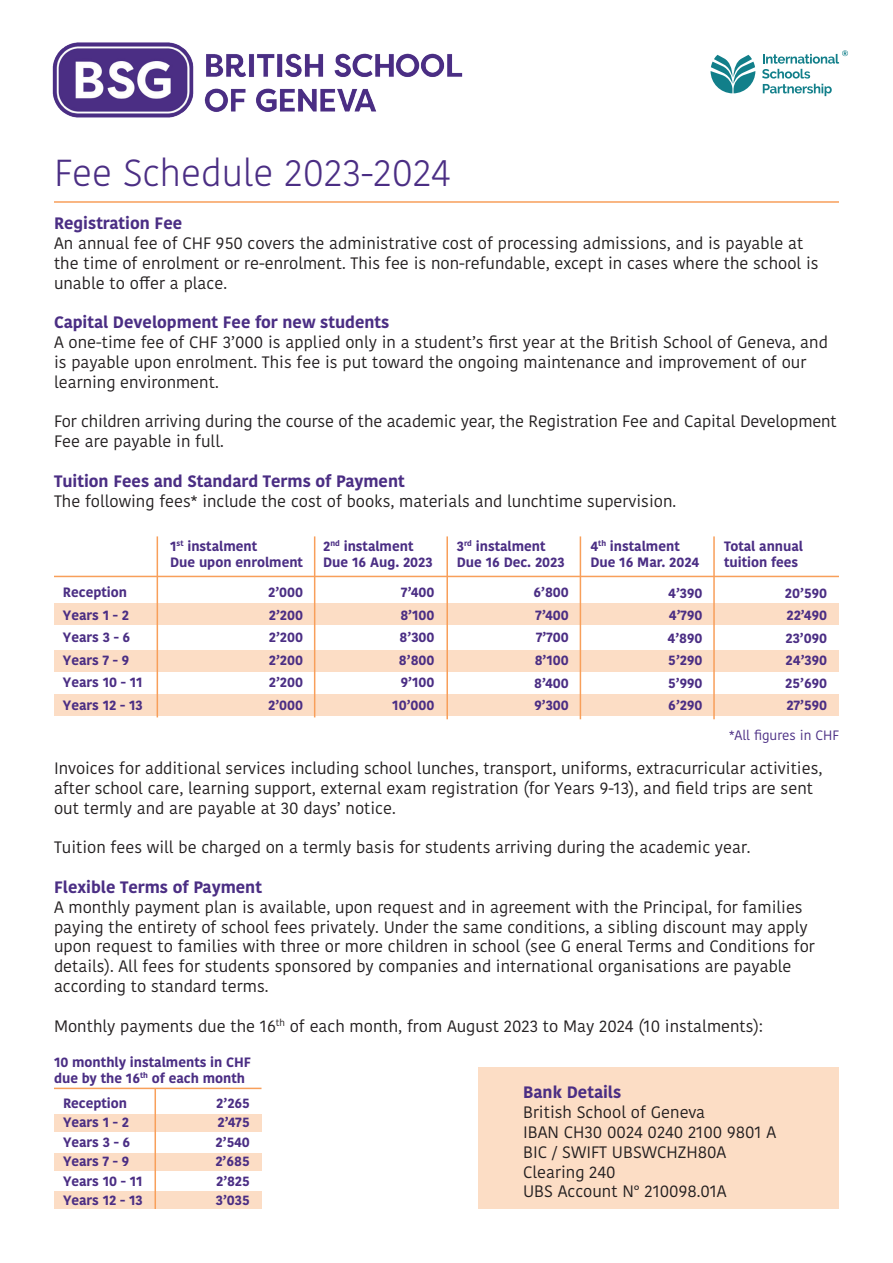
<style>
.page{position:relative;width:893px;height:1263px;background:#fff}
.page>*{position:absolute;margin:0;border:0;box-sizing:border-box;transform-origin:0 0}
.t1{font:300 37.5px "Kohinoor Bangla";color:#4b2e84}
.t2{font:16.5px/19.8px "Kohinoor Bangla";color:#231f20}
.t3{font:700 16.5px "Kohinoor Bangla";color:#4b2e84}
.t4{font:700 13.5px/22.5px "Kohinoor Bangla";color:#4b2e84}
.t5{font:13.5px "Kohinoor Bangla";color:#4b2e84}
</style>
<div class="page">
<div style="left:54px;top:603px;width:785px;height:22px;background:#fcddc5"></div>
<div style="left:54px;top:1114px;width:207px;height:17px;background:#fcddc5"></div>
<div style="left:54px;top:1153px;width:207px;height:18px;background:#fcddc5"></div>
<div style="left:54px;top:1191px;width:207px;height:17px;background:#fcddc5"></div>
<div style="left:478px;top:1067px;width:361px;height:142px;background:#fcddc5"></div>
<hr style="left:54px;top:201px;width:785px;height:2px;background:#f89f5a">
<div style="left:54px;top:650px;width:785px;height:21px;background:#fcddc5"></div>
<div style="left:54px;top:694px;width:785px;height:22px;background:#fcddc5"></div>
<hr style="left:54px;top:576px;width:785px;height:1px;background:#f89f5a">
<hr style="left:314px;top:536px;width:1px;height:181px;background:#f89f5a">
<hr style="left:157px;top:536px;width:1px;height:181px;background:#f89f5a">
<hr style="left:446px;top:536px;width:2px;height:183px;background:#f89f5a">
<hr style="left:580px;top:536px;width:1px;height:183px;background:#f89f5a">
<hr style="left:713px;top:536px;width:2px;height:183px;background:#f89f5a">
<hr style="left:54px;top:1088px;width:207px;height:1px;background:#f89f5a">
<hr style="left:155px;top:1088px;width:1px;height:121px;background:#f89f5a">
<img style="left:52px;top:42px;width:411px;height:76px">
<svg style="left:711px;top:55px;width:44px;height:38px"></svg>
<svg style="left:762px;top:50px;width:86px;height:46px"></svg>
<h1 class="t1" style="left:54px;top:145px;width:398px">Fee Schedule 2023-2024</h1>
<p class="t3" style="left:54px;top:209px;width:130px">Registration Fee</p>
<p class="t2" style="left:54px;top:233px;width:766px">An annual fee of CHF 950 covers the administrative cost of processing admissions, and is payable at the time of enrolment or re-enrolment. This fee is non-refundable, except in cases where the school is unable to offer a place.</p>
<p class="t3" style="left:54px;top:308px;width:337px">Capital Development Fee for new students</p>
<p class="t2" style="left:54px;top:332px;width:775px">A one-time fee of CHF 3’000 is applied only in a student’s first year at the British School of Geneva, and is payable upon enrolment. This fee is put toward the ongoing maintenance and improvement of our learning environment.</p>
<p class="t2" style="left:54px;top:411px;width:784px">For children arriving during the course of the academic year, the Registration Fee and Capital Development<br>Fee are payable in full.</p>
<p class="t3" style="left:54px;top:466px;width:352px">Tuition Fees and Standard Terms of Payment</p>
<p class="t2" style="left:54px;top:490px;width:624px">The following fees* include the cost of books, materials and lunchtime supervision.</p>
<p class="t4" style="left:170px;top:537px;width:134px;line-height:16.2px">1<sup>st</sup> instalment<br>Due upon enrolment</p>
<p class="t4" style="left:323px;top:537px;width:111px;line-height:16.2px">2<sup>nd</sup> instalment<br>Due 16 Aug. 2023</p>
<p class="t4" style="left:457px;top:537px;width:109px;line-height:16.2px">3<sup>rd</sup> instalment<br>Due 16 Dec. 2023</p>
<p class="t4" style="left:590px;top:537px;width:111px;line-height:16.2px">4<sup>th</sup> instalment<br>Due 16 Mar. 2024</p>
<p class="t4" style="left:724px;top:537px;width:81px;line-height:16.2px">Total annual tuition fees</p>
<p class="t4" style="left:63px;top:581px;width:81px">Reception<br>Years 1 - 2<br>Years 3 - 6<br>Years 7 - 9<br>Years 10 - 11<br>Years 12 - 13</p>
<p class="t4" style="left:268px;top:581px;width:37px;text-align:justify">2’000<br>2’200<br>2’200<br>2’200<br>2’200<br>2’000</p>
<p class="t4" style="left:392px;top:581px;width:44px;text-align:right">7’400<br>8’100<br>8’300<br>8’800<br>9’100<br>10’000</p>
<p class="t4" style="left:533px;top:581px;width:37px;text-align:justify">6’800<br>7’400<br>7’700<br>8’100<br>8’400<br>9’300</p>
<p class="t4" style="left:667px;top:581px;width:36px;text-align:justify">4’390<br>4’790<br>4’890<br>5’290<br>5’990<br>6’290</p>
<p class="t4" style="left:785px;top:581px;width:44px;text-align:justify">20’590<br>22’490<br>23’090<br>24’390<br>25’690<br>27’590</p>
<p class="t5" style="left:729px;top:725px;width:111px">*All figures in CHF</p>
<p class="t2" style="left:54px;top:758px;width:770px">Invoices for additional services including school lunches, transport, uniforms, extracurricular activities, after school care, learning support, external exam registration (for Years 9-13), and field trips are sent out termly and are payable at 30 days’ notice.</p>
<p class="t2" style="left:54px;top:837px;width:698px">Tuition fees will be charged on a termly basis for students arriving during the academic year.</p>
<p class="t3" style="left:54px;top:873px;width:209px">Flexible Terms of Payment</p>
<p class="t2" style="left:54px;top:897px;width:762px">A monthly payment plan is available, upon request and in agreement with the Principal, for families paying the entirety of school fees privately. Under the same conditions, a sibling discount may apply upon request to families with three or more children in school (see G eneral Terms and Conditions for details). All fees for students sponsored by companies and international organisations are payable according to standard terms.</p>
<p class="t2" style="left:54px;top:1015px;width:710px">Monthly payments due the 16<sup>th</sup> of each month, from August 2023 to May 2024 (10 instalments):</p>
<p class="t4" style="left:54px;top:1053px;width:199px;line-height:16.2px">10 monthly instalments in CHF due by the 16<sup>th</sup> of each month</p>
<p class="t4" style="left:63px;top:1093px;width:81px;line-height:19.5px">Reception<br>Years 1 - 2<br>Years 3 - 6<br>Years 7 - 9<br>Years 10 - 11<br>Years 12 - 13</p>
<p class="t4" style="left:215px;top:1093px;width:36px;line-height:19.5px;text-align:justify">2’265<br>2’475<br>2’540<br>2’685<br>2’825<br>3’035</p>
<p class="t3" style="left:523px;top:1078px;width:100px">Bank Details</p>
<p class="t2" style="left:523px;top:1102px;width:255px">British School of Geneva<br>IBAN CH30 0024 0240 2100 9801 A<br>BIC / SWIFT UBSWCHZH80A<br>Clearing 240<br>UBS Account N° 210098.01A</p>
</div>
